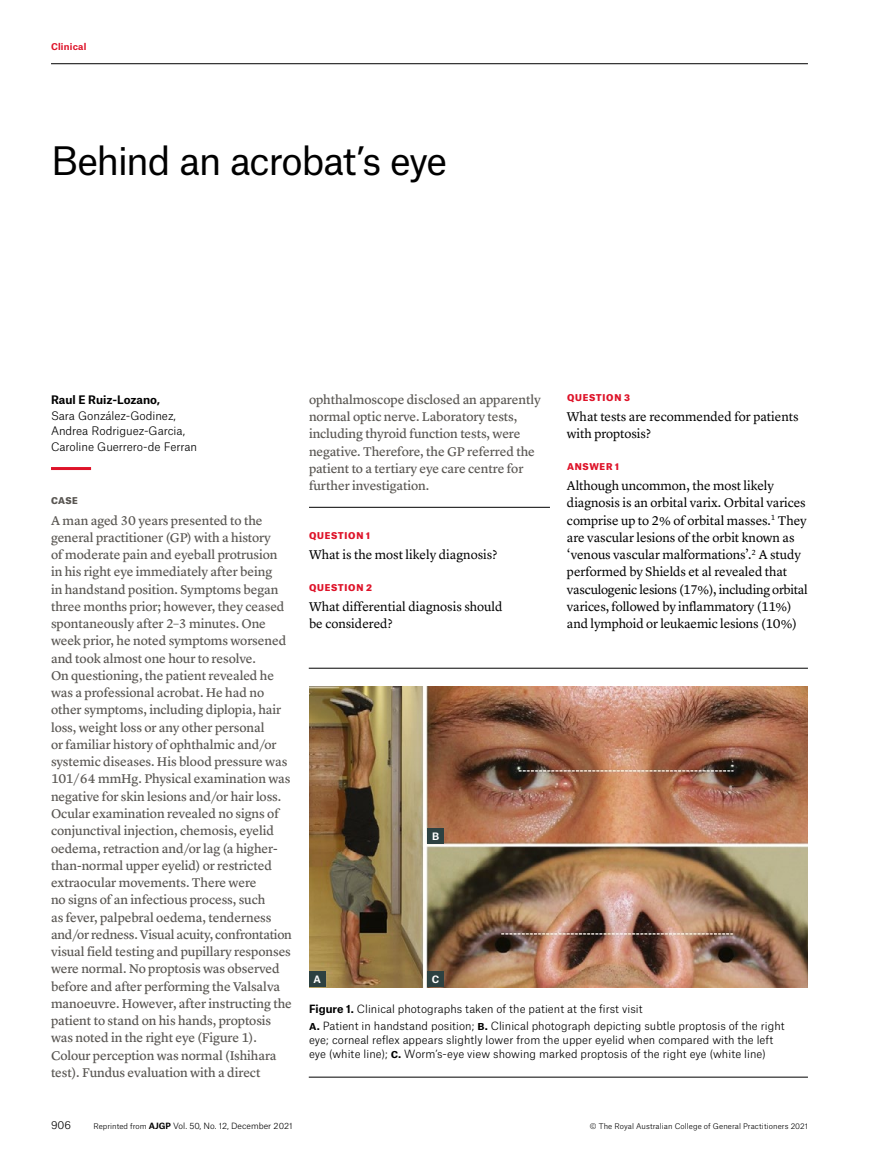
<style>
.page{position:relative;width:893px;height:1170px;background:#fff}
.page>*{position:absolute;margin:0;border:0;box-sizing:border-box;transform-origin:0 0}
.t1{font:37.5px "Atlas Grotesk";letter-spacing:-.035em;color:#000}
.t2{font:13.2px/17.2px "Lyon Text Regular No.2";letter-spacing:-.005em;color:#595652}
.t3{font:13.2px/17.2px "Lyon Text";letter-spacing:-.005em;color:#000}
.t4{font:300 11.25px/15.8px "Atlas Grotesk";letter-spacing:-.005em;color:#000}
.t5{font:700 11.25px "Atlas Grotesk";letter-spacing:-.005em;color:#000}
.t6{font:300 10.8px/17.1px "Atlas Grotesk";letter-spacing:.005em;color:#000}
.t7{font:300 10.5px "Atlas Grotesk";color:#000}
.t8{font:700 9.75px "Atlas Grotesk";color:#fff}
.t9{font:900 9px "Atlas Grotesk";letter-spacing:.08em;color:#de1329}
.t10{font:700 9px "Atlas Grotesk";letter-spacing:.025em;color:#de1329}
.t11{font:900 9px "Atlas Grotesk";color:#595652}
.t12{font:300 8.25px "Atlas Grotesk";color:#000}
.t13{font:300 7.5px "Atlas Grotesk";letter-spacing:.01em;color:#000}
.s1{font-weight:700}
.s2{font-size:7.5px}
</style>
<div class="page">
<hr style="left:51px;top:63px;width:757px;height:1px;background:#000">
<hr style="left:51px;top:467px;width:40px;height:3px;background:#de1329">
<hr style="left:309px;top:507px;width:241px;height:1px;background:#000">
<img style="left:309px;top:686px;width:499px;height:301px">
<div style="left:427px;top:828px;width:17px;height:16px;background:#2d4141"></div>
<div style="left:427px;top:971px;width:17px;height:15px;background:#2d4141"></div>
<hr style="left:309px;top:1076px;width:499px;height:1px;background:#000">
<hr style="left:309px;top:668px;width:499px;height:1px;background:#000">
<div style="left:309px;top:971px;width:17px;height:15px;background:#2d4141"></div>
<p class="t10" style="left:51px;top:40px;width:37px">Clinical</p>
<h1 class="t1" style="left:51px;top:131px;width:398px">Behind an acrobat’s eye</h1>
<p class="t5" style="left:51px;top:390px;width:110px">Raul E Ruiz-Lozano,</p>
<p class="t4" style="left:51px;top:406px;width:148px">Sara González-Godinez,<br>Andrea Rodriguez-Garcia,<br>Caroline Guerrero-de Ferran</p>
<p class="t11" style="left:51px;top:493px;width:28px">CASE</p>
<p class="t2" style="left:51px;top:510px;width:242px">A man aged 30 years presented to the general practitioner (GP) with a history<br>of moderate pain and eyeball protrusion in his right eye immediately after being<br>in handstand position. Symptoms began three months prior; however, they ceased spontaneously after 2–3 minutes. One week prior, he noted symptoms worsened and took almost one hour to resolve.<br>On questioning, the patient revealed he was a professional acrobat. He had no other symptoms, including diplopia, hair loss, weight loss or any other personal<br>or familiar history of ophthalmic and/or systemic diseases. His blood pressure was 101/64 mmHg. Physical examination was negative for skin lesions and/or hair loss.<br>Ocular examination revealed no signs of conjunctival injection, chemosis, eyelid oedema, retraction and/or lag (a higher&shy;than-normal upper eyelid) or restricted extraocular movements. There were<br>no signs of an infectious process, such<br>as fever, palpebral oedema, tenderness and/or redness. Visual acuity, confrontation visual field testing and pupillary responses were normal. No proptosis was observed before and after performing the Valsalva manoeuvre. However, after instructing the patient to stand on his hands, proptosis was noted in the right eye (Figure 1).<br>Colour perception was normal (Ishihara test). Fundus evaluation with a direct</p>
<p class="t2" style="left:309px;top:389px;width:233px">ophthalmoscope disclosed an apparently normal optic nerve. Laboratory tests, including thyroid function tests, were negative. Therefore, the GP referred the patient to a tertiary eye care centre for further investigation.</p>
<p class="t9" style="left:309px;top:528px;width:62px">QUESTION 1</p>
<p class="t3" style="left:309px;top:545px;width:190px">What is the most likely diagnosis?</p>
<p class="t9" style="left:309px;top:580px;width:64px">QUESTION 2</p>
<p class="t3" style="left:309px;top:596px;width:195px">What differential diagnosis should be considered?</p>
<p class="t9" style="left:567px;top:390px;width:64px">QUESTION 3</p>
<p class="t3" style="left:567px;top:407px;width:233px">What tests are recommended for patients with proptosis?</p>
<p class="t9" style="left:567px;top:459px;width:54px">ANSWER 1</p>
<p class="t3" style="left:567px;top:476px;width:242px">Although uncommon, the most likely diagnosis is an orbital varix. Orbital varices comprise up to 2% of orbital masses.<sup>1</sup> They are vascular lesions of the orbit known as ‘venous vascular malformations’.<sup>2</sup> A study performed by Shields et al revealed that vasculogenic lesions (17%), including orbital varices, followed by inflammatory (11%) and lymphoid or leukaemic lesions (10%)</p>
<p class="t8" style="left:432px;top:828px;width:9px">B</p>
<p class="t8" style="left:432px;top:971px;width:9px">C</p>
<p class="t6" style="left:309px;top:999px;width:477px"><span class="s1">Figure 1.</span> Clinical photographs taken of the patient at the first visit<br><span class="s1">a.</span> Patient in handstand position; <span class="s1">b.</span> Clinical photograph depicting subtle proptosis of the right</p>
<p class="t6" style="left:309px;top:1031px;width:466px;line-height:14px">eye; corneal reflex appears slightly lower from the upper eyelid when compared with the left eye (white line); <span class="s1">c.</span> Worm’s-eye view showing marked proptosis of the right eye (white line)</p>
<p class="t8" style="left:314px;top:971px;width:9px">A</p>
<p class="t7" style="left:51px;top:1116px;width:22px">906</p>
<p class="t12" style="left:94px;top:1118px;width:201px"><span class="s2">Reprinted from</span> <span class="s1">AJGP</span> Vol. 50, No. 12, December 2021</p>
<p class="t13" style="left:590px;top:1119px;width:220px">© The Royal Australian College of General Practitioners 2021</p>
</div>
